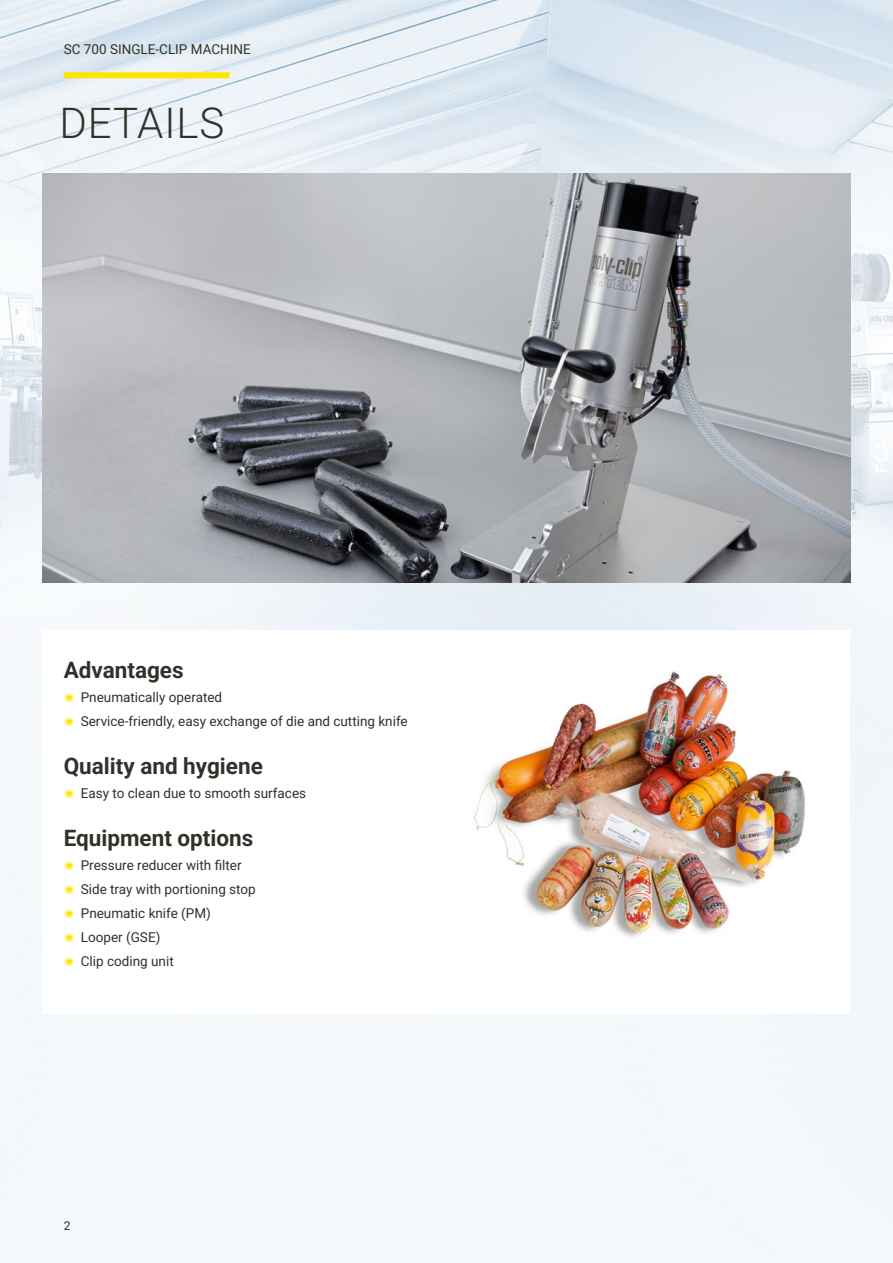
<style>
.page{position:relative;width:893px;height:1263px;background:#fff}
.page>*{position:absolute;margin:0;border:0;box-sizing:border-box;transform-origin:0 0}
.t1{font:300 42px "Roboto";letter-spacing:.02em;color:#2f3229}
.t2{font:700 22.5px "Roboto";color:#2f3229}
.t3{font:13.5px/24px "Roboto";color:#2f3229}
.t4{font:12px "Roboto";color:#2f3229}
.s1{color:#ffe400}
</style>
<div class="page">
<img style="left:0;top:0;width:893px;height:1263px">
<div style="left:64px;top:72px;width:166px;height:6px;background:#ffe400"></div>
<div style="left:43px;top:630px;width:807px;height:384px;background:#fff"></div>
<img style="left:43px;top:174px;width:807px;height:408px">
<img style="left:473px;top:671px;width:331px;height:266px">
<p class="t3" style="left:64px;top:37px;width:189px">SC 700 SINGLE-CLIP MACHINE</p>
<h1 class="t1" style="left:60px;top:93px;width:166px">DETAILS</h1>
<h2 class="t2" style="left:64px;top:654px;width:121px">Advantages</h2>
<p class="t3" style="left:64px;top:685px;width:345px"><span class="s1">◉</span> Pneumatically operated<br><span class="s1">◉</span> Service-friendly, easy exchange of die and cutting knife</p>
<h2 class="t2" style="left:64px;top:750px;width:201px">Quality and hygiene</h2>
<p class="t3" style="left:64px;top:781px;width:244px"><span class="s1">◉</span> Easy to clean due to smooth surfaces</p>
<h2 class="t2" style="left:64px;top:822px;width:191px">Equipment options</h2>
<p class="t3" style="left:64px;top:853px;width:194px"><span class="s1">◉</span> Pressure reducer with filter<br><span class="s1">◉</span> Side tray with portioning stop <span class="s1">◉</span> Pneumatic knife (PM)<br><span class="s1">◉</span> Looper (GSE)<br><span class="s1">◉</span> Clip coding unit</p>
<p class="t4" style="left:64px;top:1217px;width:8px">2</p>
</div>
